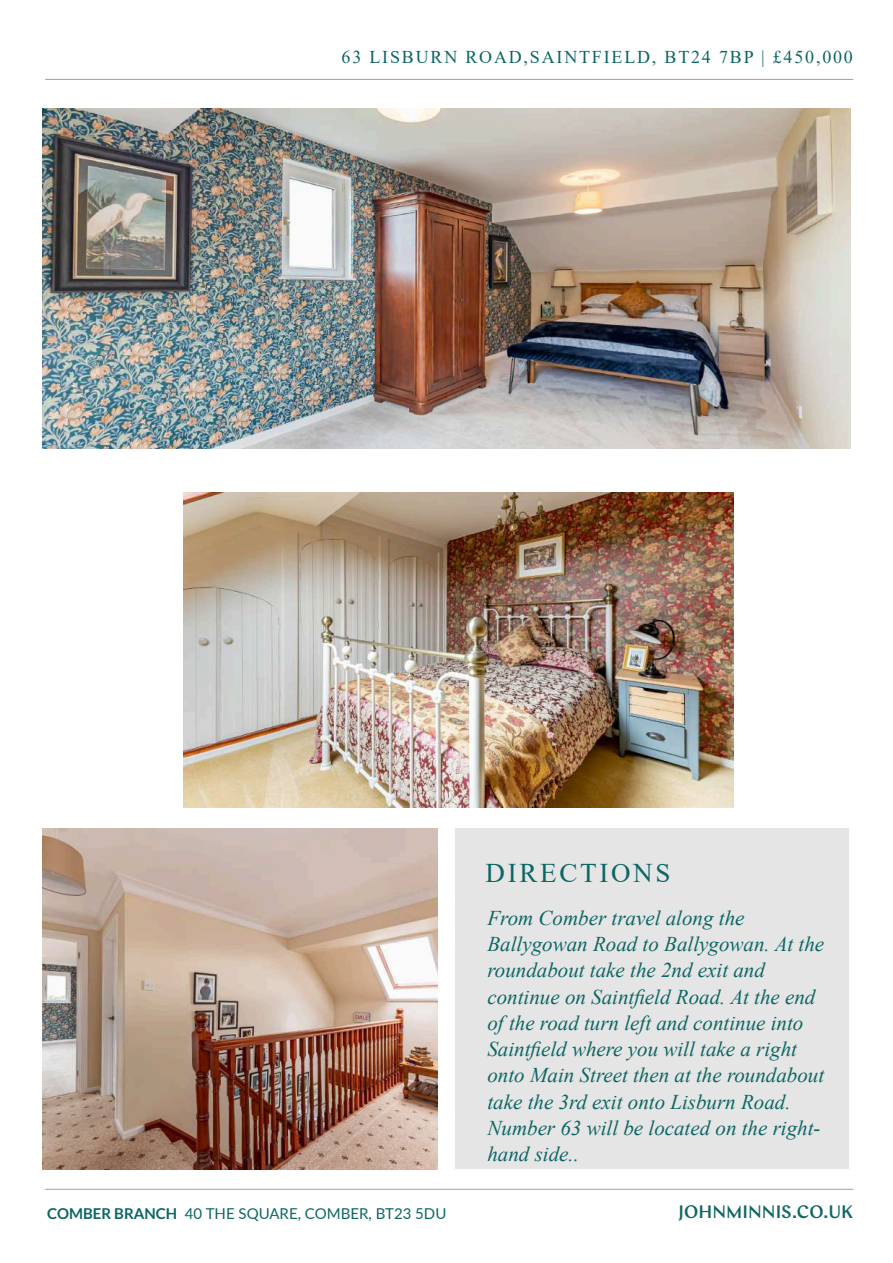
<style>
.page{position:relative;width:893px;height:1263px;background:#fff}
.page>*{position:absolute;margin:0;border:0;box-sizing:border-box;transform-origin:0 0}
.t1{font:27px "Times New Roman";letter-spacing:.1em;color:#0c6664}
.t2{font:italic 21px/26.2px "Times New Roman";color:#0d6664}
.t3{font:18px "Times New Roman";letter-spacing:.1em;color:#0c6664}
.t4{font:500 18px "Chap";color:#0f6664}
.t5{font:15px "Lato";color:#0c6664}
.s1{font-weight:700}
</style>
<div class="page">
<img style="left:184px;top:493px;width:549px;height:315px">
<img style="left:43px;top:109px;width:807px;height:340px">
<hr style="left:45px;top:1189px;width:808px;height:1px;background:#9da2a3">
<hr style="left:45px;top:79px;width:808px;height:1px;background:#9da2a3">
<div style="left:456px;top:829px;width:393px;height:340px;background:#e5e5e5"></div>
<img style="left:43px;top:829px;width:394px;height:340px">
<p class="t3" style="left:342px;top:50px;width:513px">63 LISBURN ROAD,SAINTFIELD, BT24 7BP | £450,000</p>
<p class="t5" style="left:47px;top:1207px;width:401px"><span class="s1">COMBER BRANCH</span> 40 THE SQUARE, COMBER, BT23 5DU</p>
<p class="t1" style="left:486px;top:863px;width:186px">DIRECTIONS</p>
<p class="t2" style="left:487px;top:907px;width:338px">From Comber travel along the Ballygowan Road to Ballygowan. At the roundabout take the 2nd exit and continue on Saintfield Road. At the end of the road turn left and continue into Saintfield where you will take a right onto Main Street then at the roundabout take the 3rd exit onto Lisburn Road.<br>Number 63 will be located on the right&shy;hand side..</p>
<p class="t4" style="left:679px;top:1200px;width:176px">JOHNMINNIS.CO.UK</p>
</div>
